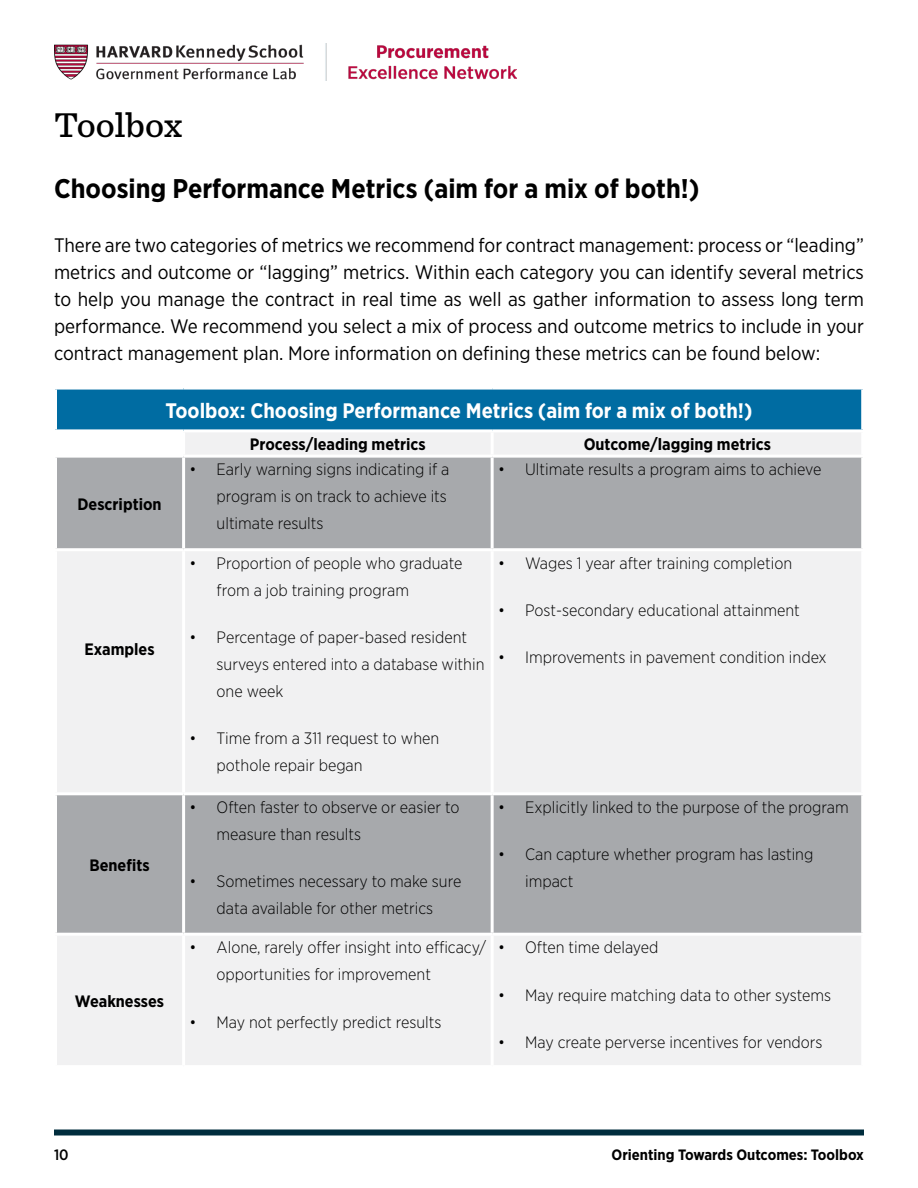
<style>
.page{position:relative;width:918px;height:1188px;background:#fff}
.page>*{position:absolute;margin:0;border:0;box-sizing:border-box;transform-origin:0 0}
.t1{font:500 36px "Sentinel";color:#000}
.t2{font:700 27px "Gotham Narrow";color:#000}
.t3{font:700 21px "Gotham Narrow";color:#fff}
.t4{font:19.5px/27px "Gotham Narrow";color:#000;text-align:justify}
.t5{font:300 16.5px/27px "Gotham Narrow";color:#000}
.t6{font:700 16.5px "Gotham Narrow";color:#000}
.t7{font:700 15px "Gotham Narrow";color:#000}
.t8{font:500 15px "Gotham Narrow";color:#000}
</style>
<div class="page">
<div style="left:54px;top:1130px;width:810px;height:6px;background:#002d3d"></div>
<img style="left:54px;top:43px;width:462px;height:38px">
<div style="left:56px;top:388px;width:807px;height:43px;background:#006ca2"></div>
<div style="left:57px;top:433px;width:804px;height:632px;background:#f1f1f2"></div>
<div style="left:57px;top:458px;width:804px;height:90px;background:#a7a9ac"></div>
<div style="left:185px;top:551px;width:676px;height:514px;background:#f1f1f2"></div>
<div style="left:57px;top:795px;width:804px;height:138px;background:#a7a9ac"></div>
<hr style="left:491px;top:432px;width:3px;height:23px;background:#fff">
<hr style="left:491px;top:458px;width:3px;height:90px;background:#fff">
<hr style="left:54px;top:548px;width:130px;height:3px;background:#fff">
<hr style="left:184px;top:548px;width:308px;height:3px;background:#fff">
<hr style="left:492px;top:548px;width:372px;height:3px;background:#fff">
<hr style="left:491px;top:551px;width:3px;height:241px;background:#fff">
<hr style="left:54px;top:792px;width:130px;height:3px;background:#fff">
<hr style="left:184px;top:792px;width:308px;height:3px;background:#fff">
<hr style="left:492px;top:792px;width:372px;height:3px;background:#fff">
<hr style="left:491px;top:795px;width:3px;height:138px;background:#fff">
<hr style="left:54px;top:933px;width:130px;height:3px;background:#fff">
<hr style="left:184px;top:933px;width:308px;height:3px;background:#fff">
<hr style="left:492px;top:933px;width:372px;height:3px;background:#fff">
<hr style="left:491px;top:936px;width:3px;height:129px;background:#fff">
<hr style="left:182px;top:432px;width:3px;height:23px;background:#fff">
<hr style="left:184px;top:455px;width:308px;height:3px;background:#fff">
<hr style="left:492px;top:455px;width:372px;height:3px;background:#fff">
<hr style="left:54px;top:455px;width:130px;height:3px;background:#fff">
<hr style="left:182px;top:458px;width:3px;height:90px;background:#fff">
<hr style="left:182px;top:551px;width:3px;height:241px;background:#fff">
<hr style="left:182px;top:795px;width:3px;height:138px;background:#fff">
<hr style="left:182px;top:936px;width:3px;height:129px;background:#fff">
<hr style="left:54px;top:387px;width:130px;height:3px;background:#fff">
<hr style="left:54px;top:390px;width:3px;height:39px;background:#fff">
<hr style="left:184px;top:387px;width:308px;height:3px;background:#fff">
<hr style="left:492px;top:387px;width:372px;height:3px;background:#fff">
<hr style="left:861px;top:390px;width:3px;height:39px;background:#fff">
<hr style="left:54px;top:429px;width:130px;height:3px;background:#fff">
<hr style="left:184px;top:429px;width:308px;height:3px;background:#fff">
<hr style="left:492px;top:429px;width:372px;height:3px;background:#fff">
<h1 class="t1" style="left:54px;top:97px;width:130px">Toolbox</h1>
<h2 class="t2" style="left:54px;top:171px;width:647px">Choosing Performance Metrics (aim for a mix of both!)</h2>
<p class="t4" style="left:54px;top:232px;width:812px">There are two categories of metrics we recommend for contract management: process or “leading” metrics and outcome or “lagging” metrics. Within each category you can identify several metrics to help you manage the contract in real time as well as gather information to assess long term performance. We recommend you select a mix of process and outcome metrics to include in your contract management plan. More information on defining these metrics can be found below:</p>
<p class="t3" style="left:166px;top:397px;width:588px">Toolbox: Choosing Performance Metrics (aim for a mix of both!)</p>
<p class="t6" style="left:250px;top:434px;width:177px">Process/leading metrics</p>
<p class="t6" style="left:584px;top:434px;width:189px">Outcome/lagging metrics</p>
<p class="t6" style="left:77px;top:493px;width:86px">Description</p>
<p class="t6" style="left:85px;top:638px;width:72px">Examples</p>
<p class="t6" style="left:89px;top:854px;width:62px">Benefits</p>
<p class="t6" style="left:75px;top:991px;width:91px">Weaknesses</p>
<p class="t5" style="left:217px;top:456px;width:234px;text-indent:-27px">• Early warning signs indicating if a program is on track to achieve its ultimate results</p>
<p class="t5" style="left:498px;top:456px;width:325px">• Ultimate results a program aims to achieve</p>
<p class="t5" style="left:217px;top:549px;width:247px;text-indent:-27px">• Proportion of people who graduate from a job training program</p>
<p class="t5" style="left:217px;top:623px;width:269px;text-indent:-27px">• Percentage of paper-based resident surveys entered into a database within one week</p>
<p class="t5" style="left:217px;top:725px;width:224px;text-indent:-27px">• Time from a 311 request to when pothole repair began</p>
<p class="t5" style="left:217px;top:793px;width:244px;text-indent:-27px">• Often faster to observe or easier to measure than results</p>
<p class="t5" style="left:190px;top:868px;width:273px;text-align:center">• Sometimes necessary to make sure data available for other metrics</p>
<p class="t5" style="left:217px;top:934px;width:271px;text-indent:-27px">• Alone, rarely offer insight into efficacy/ opportunities for improvement</p>
<p class="t5" style="left:190px;top:1008px;width:253px">• May not perfectly predict results</p>
<p class="t5" style="left:498px;top:549px;width:296px">• Wages 1 year after training completion</p>
<p class="t5" style="left:498px;top:596px;width:303px">• Post-secondary educational attainment</p>
<p class="t5" style="left:498px;top:644px;width:330px">• Improvements in pavement condition index</p>
<p class="t5" style="left:498px;top:793px;width:352px">• Explicitly linked to the purpose of the program</p>
<p class="t5" style="left:525px;top:841px;width:290px;text-indent:-27px">• Can capture whether program has lasting impact</p>
<p class="t5" style="left:498px;top:934px;width:162px">• Often time delayed</p>
<p class="t5" style="left:498px;top:981px;width:335px">• May require matching data to other systems</p>
<p class="t5" style="left:498px;top:1028px;width:326px">• May create perverse incentives for vendors</p>
<p class="t8" style="left:54px;top:1146px;width:16px">10</p>
<p class="t7" style="left:612px;top:1145px;width:254px">Orienting Towards Outcomes: Toolbox</p>
</div>
